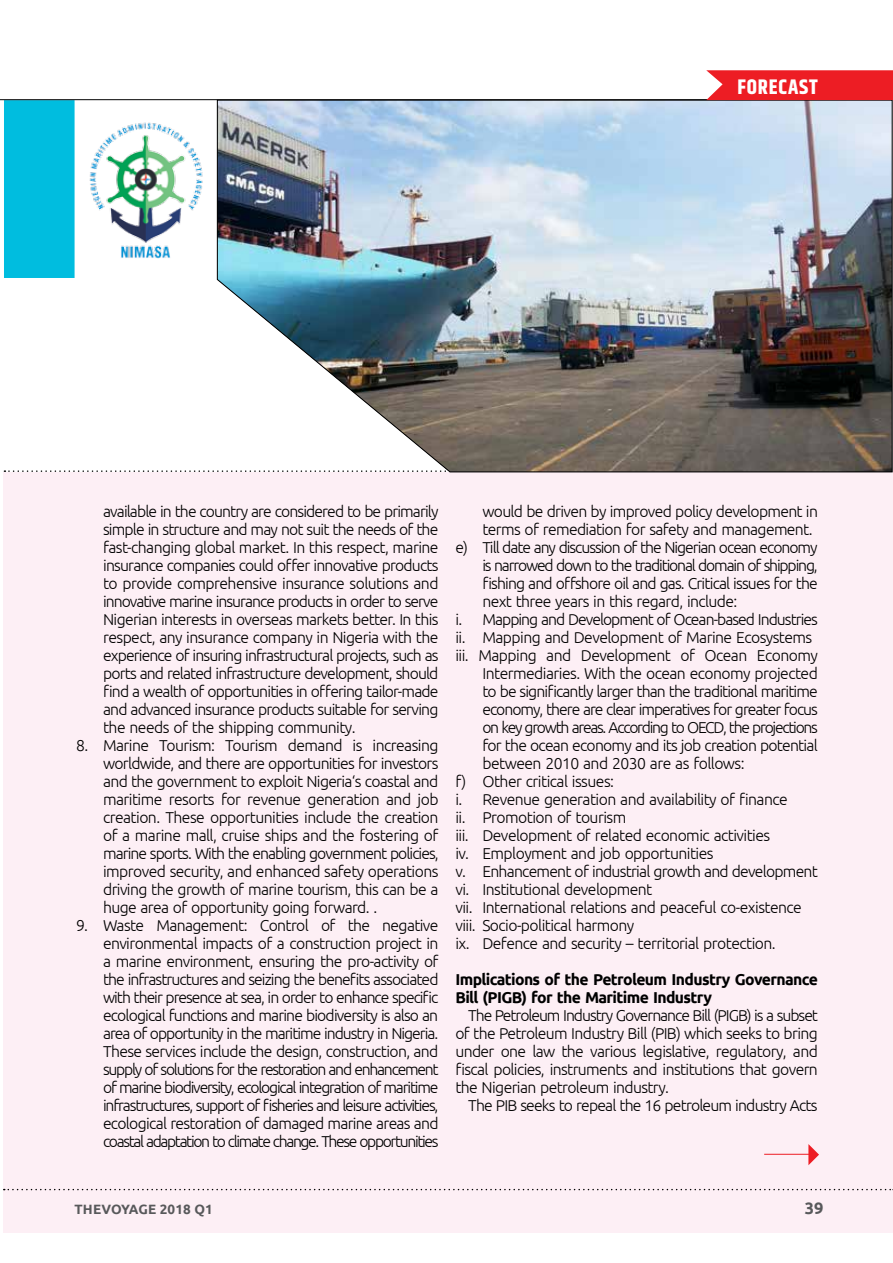
<style>
.page{position:relative;width:893px;height:1263px;background:#fff}
.page>*{position:absolute;margin:0;border:0;box-sizing:border-box;transform-origin:0 0}
.t1{font:700 21px "Khand";letter-spacing:.04em;color:#fff}
.t2{font:700 16.5px "Ubuntu";color:#58595b}
.t3{font:300 15.75px/18px "Ubuntu";letter-spacing:-.04em;color:#000;text-align:justify}
.t4{font:300 15.75px "Ubuntu";letter-spacing:-.065em;color:#000}
.t5{font:700 15.75px/18px "Ubuntu";color:#000}
.t6{font:300 15.75px "Ubuntu";letter-spacing:-.075em;color:#000}
.t7{font:300 15.75px "Ubuntu";letter-spacing:-.08em;color:#000}
.t8{font:300 15.75px "Ubuntu";letter-spacing:-.06em;color:#000}
.t9{font:700 13.5px "Ubuntu";letter-spacing:.01em;color:#58595b}
</style>
<div class="page">
<svg style="left:4px;top:100px;width:213px;height:178px;fill:#00bddf"></svg>
<div style="left:4px;top:472px;width:889px;height:762px;background:#fdeff5"></div>
<svg style="left:4px;top:470px;width:210px;height:2px"></svg>
<svg style="left:4px;top:1189px;width:889px;height:1px"></svg>
<hr style="left:0;top:99px;width:893px;height:1px;background:#000">
<img style="left:87px;top:118px;width:119px;height:142px">
<img style="left:217px;top:99px;width:676px;height:374px">
<hr style="left:764px;top:1154px;width:49px;height:1px;background:#ed1d24">
<svg style="left:808px;top:1144px;width:11px;height:21px"></svg>
<svg style="left:706px;top:70px;width:187px;height:30px;background:#ed292f"></svg>
<h1 class="t1" style="left:737px;top:72px;width:82px">FORECAST</h1>
<p class="t3" style="left:103px;top:502px;width:337px">available in the country are considered to be primarily simple in structure and may not suit the needs of the fast-changing global market. In this respect, marine insurance companies could offer innovative products to provide comprehensive insurance solutions and innovative marine insurance products in order to serve Nigerian interests in overseas markets better. In this respect, any insurance company in Nigeria with the experience of insuring infrastructural projects, such as ports and related infrastructure development, should find a wealth of opportunities in offering tailor-made and advanced insurance products suitable for serving the needs of the shipping community.</p>
<p class="t3" style="left:103px;top:736px;width:337px;text-indent:-27px">8. Marine Tourism: Tourism demand is increasing worldwide, and there are opportunities for investors and the government to exploit Nigeria‘s coastal and maritime resorts for revenue generation and job creation. These opportunities include the creation of a marine mall, cruise ships and the fostering of marine sports. With the enabling government policies, improved security, and enhanced safety operations driving the growth of marine tourism, this can be a huge area of opportunity going forward. .</p>
<p class="t3" style="left:103px;top:916px;width:337px;text-indent:-27px">9. Waste Management: Control of the negative environmental impacts of a construction project in a marine environment, ensuring the pro-activity of the infrastructures and seizing the benefits associated with their presence at sea, in order to enhance specific ecological functions and marine biodiversity is also an area of opportunity in the maritime industry in Nigeria.<br>These services include the design, construction, and supply of solutions for the restoration and enhancement of marine biodiversity, ecological integration of maritime infrastructures, support of fisheries and leisure activities, ecological restoration of damaged marine areas and coastal adaptation to climate change. These opportunities</p>
<p class="t3" style="left:482px;top:502px;width:337px">would be driven by improved policy development in</p>
<p class="t3" style="left:482px;top:520px;width:332px">terms of remediation for safety and management.</p>
<p class="t4" style="left:455px;top:538px;width:364px">e) Till date any discussion of the Nigerian ocean economy</p>
<p class="t6" style="left:482px;top:556px;width:337px">is narrowed down to the traditional domain of shipping,</p>
<p class="t3" style="left:482px;top:574px;width:337px">fishing and offshore oil and gas. Critical issues for the</p>
<p class="t3" style="left:482px;top:592px;width:256px">next three years in this regard, include:</p>
<p class="t8" style="left:455px;top:610px;width:364px">i. Mapping and Development of Ocean-based Industries</p>
<p class="t3" style="left:455px;top:628px;width:358px">ii. Mapping and Development of Marine Ecosystems</p>
<p class="t3" style="left:455px;top:646px;width:364px">iii. Mapping and Development of Ocean Economy</p>
<p class="t3" style="left:482px;top:664px;width:337px">Intermediaries. With the ocean economy projected</p>
<p class="t3" style="left:482px;top:682px;width:337px">to be significantly larger than the traditional maritime</p>
<p class="t4" style="left:482px;top:700px;width:337px">economy, there are clear imperatives for greater focus</p>
<p class="t7" style="left:482px;top:718px;width:337px">on key growth areas. According to OECD, the projections</p>
<p class="t3" style="left:482px;top:736px;width:337px">for the ocean economy and its job creation potential</p>
<p class="t3" style="left:482px;top:754px;width:264px">between 2010 and 2030 are as follows:</p>
<p class="t3" style="left:455px;top:772px;width:160px">f) Other critical issues:</p>
<p class="t3" style="left:455px;top:790px;width:334px">i. Revenue generation and availability of finance</p>
<p class="t3" style="left:455px;top:808px;width:172px">ii. Promotion of tourism</p>
<p class="t3" style="left:455px;top:826px;width:316px">iii. Development of related economic activities</p>
<p class="t3" style="left:455px;top:844px;width:260px">iv. Employment and job opportunities</p>
<p class="t3" style="left:455px;top:862px;width:364px">v. Enhancement of industrial growth and development</p>
<p class="t3" style="left:455px;top:880px;width:198px">vi. Institutional development</p>
<p class="t3" style="left:455px;top:898px;width:348px">vii. International relations and peaceful co-existence</p>
<p class="t3" style="left:455px;top:916px;width:180px">viii. Socio-political harmony</p>
<p class="t3" style="left:455px;top:934px;width:322px">ix. Defence and security – territorial protection.</p>
<p class="t5" style="left:455px;top:970px;width:364px">I mplications of the Petroleum I ndustry Governance<br>Bill (PIGB) for the Maritime I ndustry</p>
<p class="t3" style="left:455px;top:1006px;width:364px;text-indent:13px">The Petroleum Industry Governance Bill (PIGB) is a subset of the Petroleum Industry Bill (PIB) which seeks to bring under one law the various legislative, regulatory, and fiscal policies, instruments and institutions that govern the Nigerian petroleum industry.</p>
<p class="t3" style="left:468px;top:1096px;width:351px">The PIB seeks to repeal the 16 petroleum industry Acts</p>
<p class="t9" style="left:75px;top:1201px;width:140px">theVoyage 2018 q1</p>
<p class="t2" style="left:805px;top:1198px;width:20px">39</p>
</div>
